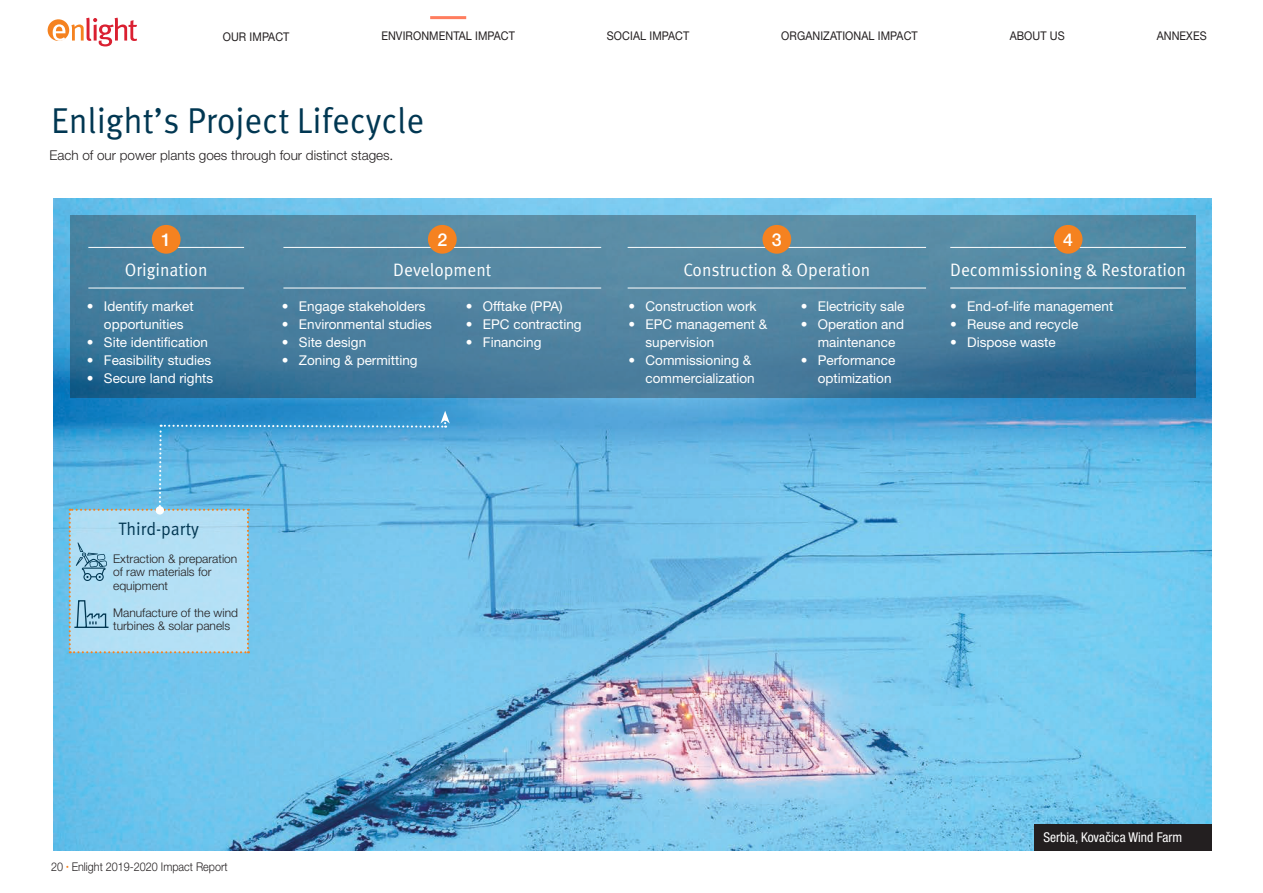
<style>
.page{position:relative;width:1263px;height:893px;background:#fff}
.page>*{position:absolute;margin:0;border:0;box-sizing:border-box;transform-origin:0 0}
.t1{font:36px "Meta Pro Norm";color:#013752;scale:.95 1}
.t2{font:18px "Meta Pro Norm";color:#fff;scale:.95 1}
.t3{font:18px "Meta Pro Norm";color:#013752;scale:.95 1}
.t4{font:500 17.7px "Helvetica Neue LT Std";color:#fff}
.t5{font:13.5px/18px "Helvetica Neue LT Std";color:#fff}
.t6{font:300 13.5px "Helvetica Neue LT Std";color:#231f20}
.t7{font:condensed 13.5px "Helvetica Neue LT Std";color:#fff}
.t8{font:300 12px/13.5px "Helvetica Neue LT Std";color:#231f20}
.t9{font:12px "Helvetica Neue LT Std";letter-spacing:.01em;color:#231f20;scale:.9 1}
.t10{font:300 12px "Helvetica Neue LT Std";color:#231f20;scale:.9 1}
.s1{font-family:"Adobe Hebrew";font-weight:400}
.s2{font-size:6px;color:#f58220}
</style>
<div class="page">
<hr style="left:430px;top:16px;width:36px;height:3px;background:#ff7d5e">
<div style="left:48px;top:19px;width:21px;height:22px;background:#f58220;border-radius:50%"></div>
<svg style="left:71px;top:18px;width:66px;height:28px"></svg>
<svg style="left:53px;top:24px;width:12px;height:17px"></svg>
<img style="left:54px;top:199px;width:1158px;height:651px">
<svg style="left:70px;top:215px;width:1125px;height:183px;background:#4a809e"></svg>
<svg style="left:69px;top:411px;width:381px;height:242px;background:#7ac2e7"></svg>
<hr style="left:88px;top:247px;width:156px;height:1px;background:#fff">
<div style="left:152px;top:225px;width:29px;height:29px;background:#f58220;border-radius:50%"></div>
<hr style="left:88px;top:288px;width:156px;height:1px;background:#fff">
<hr style="left:283px;top:247px;width:318px;height:1px;background:#fff">
<div style="left:428px;top:225px;width:29px;height:29px;background:#f58220;border-radius:50%"></div>
<hr style="left:283px;top:288px;width:318px;height:1px;background:#fff">
<hr style="left:628px;top:247px;width:298px;height:1px;background:#fff">
<hr style="left:628px;top:288px;width:298px;height:1px;background:#fff">
<div style="left:762px;top:225px;width:29px;height:29px;background:#f58220;border-radius:50%"></div>
<hr style="left:950px;top:247px;width:236px;height:1px;background:#fff">
<div style="left:1054px;top:225px;width:28px;height:29px;background:#f58220;border-radius:50%"></div>
<hr style="left:950px;top:288px;width:236px;height:1px;background:#fff">
<div style="left:1034px;top:824px;width:178px;height:26px;background:#231f20"></div>
<p class="t9" style="left:223px;top:30px;width:76px">OUR IMPACT</p>
<p class="t9" style="left:381px;top:29px;width:150px">ENVIRONMENTAL IMPACT</p>
<p class="t9" style="left:607px;top:29px;width:93px">SOCIAL IMPACT</p>
<p class="t9" style="left:781px;top:29px;width:153px">ORGANIZATIONAL IMPACT</p>
<p class="t9" style="left:1010px;top:29px;width:63px">ABOUT US</p>
<p class="t9" style="left:1157px;top:29px;width:57px">ANNEXES</p>
<h2 class="t1" style="left:51px;top:94px;width:394px">Enlight’s Project Lifecycle</h2>
<p class="t6" style="left:49px;top:147px;width:345px">Each of our power plants goes through four distinct stages<span class="s1">.</span></p>
<p class="t4" style="left:161px;top:229px;width:11px">1</p>
<p class="t2" style="left:125px;top:256px;width:88px">Origination</p>
<p class="t5" style="left:87px;top:297px;width:108px;text-align:center">• Identify market opportunities</p>
<p class="t5" style="left:87px;top:333px;width:123px">• Site identification</p>
<p class="t5" style="left:87px;top:351px;width:126px">• Feasibility studies</p>
<p class="t5" style="left:87px;top:369px;width:128px">• Secure land rights</p>
<p class="t4" style="left:437px;top:229px;width:11px">2</p>
<p class="t2" style="left:393px;top:256px;width:105px">Development</p>
<p class="t5" style="left:282px;top:297px;width:145px">• Engage stakeholders</p>
<p class="t5" style="left:282px;top:315px;width:152px">• Environmental studies</p>
<p class="t5" style="left:282px;top:333px;width:86px">• Site design</p>
<p class="t5" style="left:282px;top:351px;width:137px">• Zoning &amp; permitting</p>
<p class="t5" style="left:466px;top:297px;width:98px">• Offtake (PPA)</p>
<p class="t5" style="left:466px;top:315px;width:117px">• EPC contracting</p>
<p class="t5" style="left:466px;top:333px;width:77px">• Financing</p>
<p class="t4" style="left:772px;top:229px;width:11px">3</p>
<p class="t2" style="left:683px;top:256px;width:198px">Construction &amp; Operation</p>
<p class="t5" style="left:628px;top:297px;width:130px">• Construction work</p>
<p class="t5" style="left:645px;top:315px;width:123px;text-indent:-17px">• EPC management &amp; supervision</p>
<p class="t5" style="left:628px;top:351px;width:128px;text-align:right">• Commissioning &amp; commercialization</p>
<p class="t5" style="left:801px;top:297px;width:105px">• Electricity sale</p>
<p class="t5" style="left:818px;top:315px;width:88px;text-indent:-17px">• Operation and maintenance</p>
<p class="t5" style="left:801px;top:351px;width:96px;text-align:right">• Performance optimization</p>
<p class="t4" style="left:1063px;top:229px;width:11px">4</p>
<p class="t2" style="left:950px;top:256px;width:250px">Decommissioning &amp; Restoration</p>
<p class="t5" style="left:950px;top:297px;width:165px">• End-of-life management</p>
<p class="t5" style="left:950px;top:315px;width:130px">• Reuse and recycle</p>
<p class="t5" style="left:950px;top:333px;width:107px">• Dispose waste</p>
<h3 class="t3" style="left:119px;top:515px;width:86px">Third-party</h3>
<p class="t8" style="left:113px;top:552px;width:126px">Extraction &amp; preparation of raw materials for equipment</p>
<p class="t8" style="left:113px;top:606px;width:126px">Manufacture of the wind turbines &amp; solar panels</p>
<p class="t10" style="left:51px;top:859px;width:198px">20 <span class="s2">•</span> Enlight 2019-2020 Impact Report</p>
<p class="t7" style="left:1107px;top:829px;width:4px">ˇ</p>
<p class="t7" style="left:1043px;top:829px;width:140px">Serbia, Kovacica Wind Farm</p>
</div>
